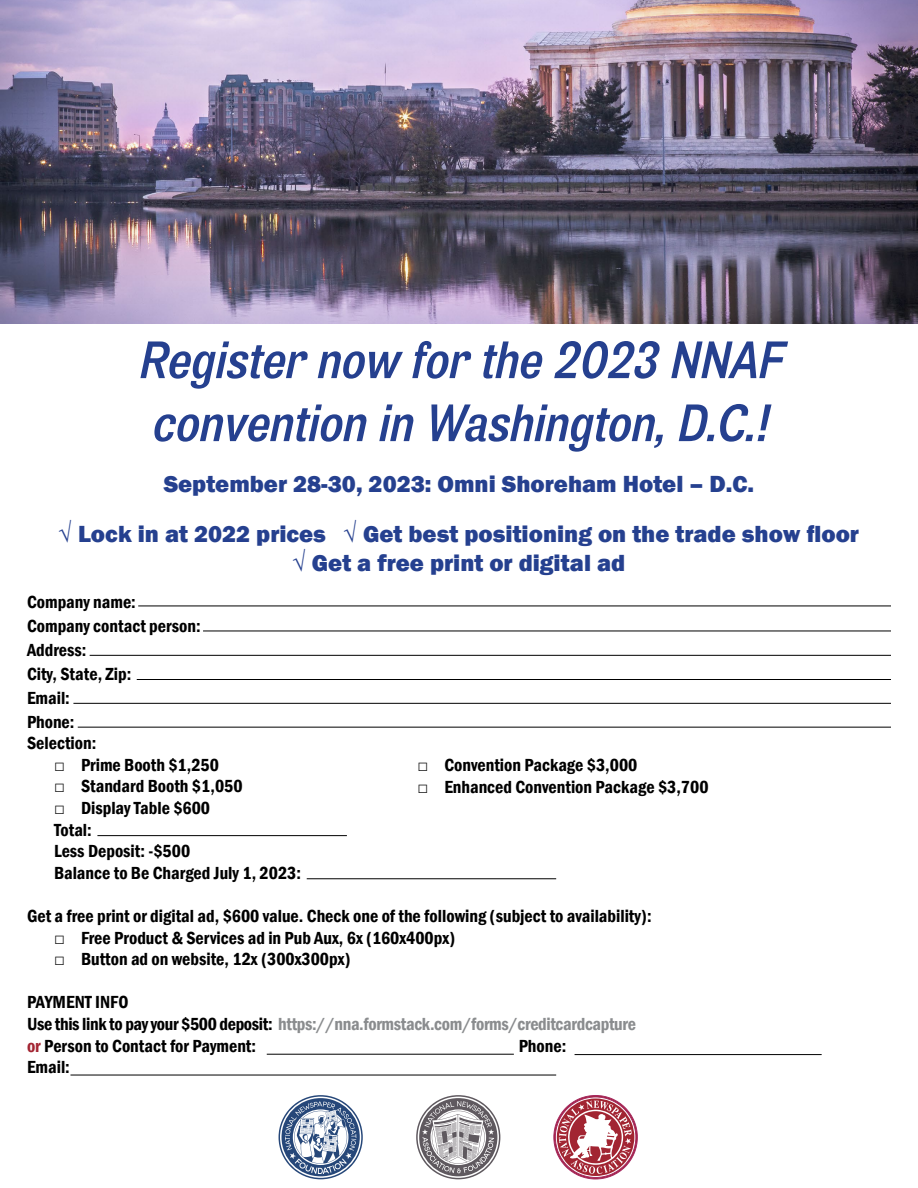
<style>
.page{position:relative;width:918px;height:1188px;background:#fff}
.page>*{position:absolute;margin:0;border:0;box-sizing:border-box;transform-origin:0 0}
.t1{font:italic 600 52.5px/63px "Air Condensed";color:#25408f}
.t2{font:800 24px/50.4px "Franklin Gothic";color:#25408f;text-align:center}
.t3{font:600 condensed 18px/24px "Franklin Gothic";color:#000}
.t4{font:600 condensed 18px/21.6px "Franklin Gothic";letter-spacing:-.02em;color:#000}
.s1{color:#8a8c8e}
.s2{color:#a32532}
</style>
<div class="page">
<img style="left:0;top:0;width:918px;height:324px">
<hr style="left:138px;top:606px;width:753px;height:1px;background:#000">
<hr style="left:203px;top:631px;width:688px;height:1px;background:#000">
<hr style="left:90px;top:655px;width:801px;height:1px;background:#000">
<hr style="left:137px;top:679px;width:754px;height:1px;background:#000">
<hr style="left:73px;top:703px;width:818px;height:1px;background:#000">
<hr style="left:78px;top:727px;width:813px;height:1px;background:#000">
<hr style="left:267px;top:1054px;width:247px;height:1px;background:#000">
<hr style="left:575px;top:1054px;width:247px;height:1px;background:#000">
<hr style="left:70px;top:1075px;width:486px;height:1px;background:#000">
<hr style="left:97px;top:835px;width:250px;height:1px;background:#000">
<hr style="left:307px;top:879px;width:249px;height:1px;background:#000">
<svg style="left:416px;top:1095px;width:84px;height:84px"></svg>
<svg style="left:554px;top:1095px;width:83px;height:84px"></svg>
<svg style="left:279px;top:1095px;width:84px;height:84px"></svg>
<h1 class="t1" style="left:137px;top:330px;width:645px">Register now for the 2023 NNAF convention in Washington, D.C.!</h1>
<h2 class="t2" style="left:59px;top:458px;width:802px">September 28-30, 2023: Omni Shoreham Hotel – D.C.<br>√ Lock in at 2022 prices √ Get best positioning on the trade show floor</h2>
<h2 class="t2" style="left:293px;top:537px;width:334px">√ Get a free print or digital ad</h2>
<p class="t3" style="left:27px;top:589px;width:175px">Company name:<br>Company contact person:<br>Address:<br>City, State, Zip:<br>Email:<br>Phone:</p>
<p class="t3" style="left:27px;top:731px;width:71px">Selection:</p>
<p class="t3" style="left:54px;top:753px;width:167px">□ Prime Booth $1,250</p>
<p class="t3" style="left:54px;top:774px;width:190px">□ Standard Booth $1,050</p>
<p class="t3" style="left:54px;top:797px;width:249px;line-height:21.6px">□ Display Table $600<br>Total:<br>Less Deposit: -$500<br>Balance to Be Charged July 1, 2023:</p>
<p class="t3" style="left:27px;top:904px;width:626px">Get a free print or digital ad, $600 value. Check one of the following (subject to availability):</p>
<p class="t3" style="left:54px;top:925px;width:403px">□ Free Product &amp; Services ad in Pub Aux, 6x (160x400px)</p>
<p class="t3" style="left:54px;top:947px;width:298px">□ Button ad on website, 12x (300x300px)</p>
<p class="t4" style="left:27px;top:991px;width:610px">PAYMENT INFO<br>Use this link to pay your $500 deposit: <span class="s1">https://nna.formstack.com/forms/creditcardcapture </span><span class="s2">or</span> Person to Contact for Payment:</p>
<p class="t3" style="left:417px;top:753px;width:222px">□ Convention Package $3,000</p>
<p class="t3" style="left:417px;top:774px;width:293px">□ Enhanced Convention Package $3,700</p>
<p class="t3" style="left:519px;top:1033px;width:49px">Phone:</p>
<p class="t3" style="left:27px;top:1055px;width:44px">Email:</p>
</div>
